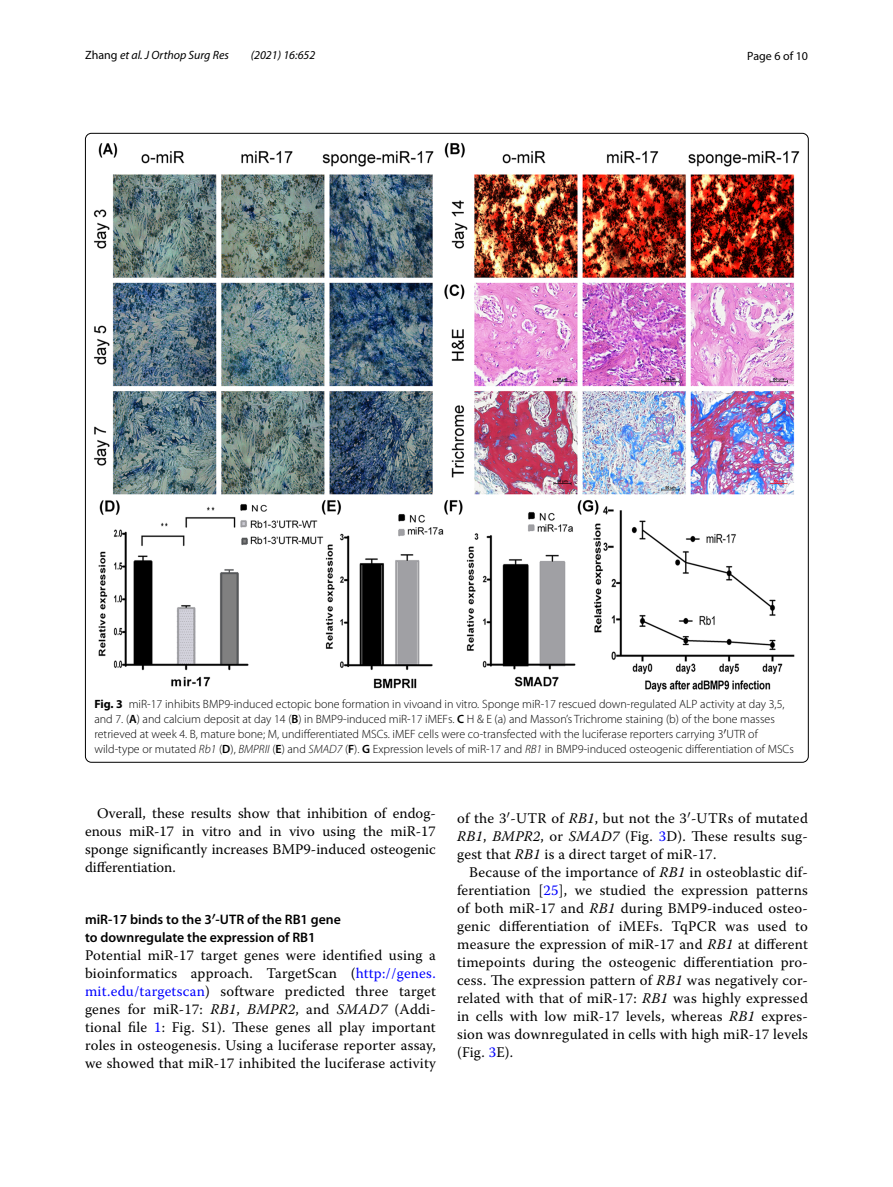
<style>
.page{position:relative;width:893px;height:1187px;background:#fff}
.page>*{position:absolute;margin:0;border:0;box-sizing:border-box;transform-origin:0 0}
.t1{font:14.7px/18px "Warnock Pro";letter-spacing:.015em;color:#000;text-align:justify}
.t2{font:600 13.8px/18px "Myriad Pro";color:#000}
.t3{font:300 12px/15px "Myriad Pro";color:#000}
.t4{font:italic 12px "Myriad Pro";color:#000}
.t5{font:12px "Myriad Pro";color:#000}
.s1{font-style:normal}
.s2{font-weight:700}
.s3{font-style:italic}
.s4{font-weight:600}
.s5{color:#00f}
</style>
<div class="page">
<img style="left:94px;top:142px;width:706px;height:550px">
<p class="t4" style="left:85px;top:48px;width:145px"><span class="s1">Zhang</span> et al. J Orthop Surg Res</p>
<p class="t4" style="left:251px;top:48px;width:66px">(2021) 16:652</p>
<p class="t5" style="left:747px;top:48px;width:62px">Page 6 of 10</p>
<p class="t3" style="left:94px;top:696px;width:701px"><span class="s2">Fig. 3</span> miR-17 inhibits BMP9-induced ectopic bone formation in vivoand in vitro<span class="s3">.</span> Sponge miR-17 rescued down-regulated ALP activity at day 3,5, and 7. (<span class="s4">A</span>) and calcium deposit at day 14 (<span class="s4">B</span>) in BMP9-induced miR-17 iMEFs. <span class="s4">C</span> H &amp; E (a) and Masson’s Trichrome staining (b) of the bone masses retrieved at week 4. B, mature bone; M, undifferentiated MSCs. iMEF cells were co-transfected with the luciferase reporters carrying 3 UTR of wild-type or mutated <span class="s3">Rb1</span> (<span class="s4">D</span>), <span class="s3">BMPRII</span> (<span class="s4">E</span>) and <span class="s3">SMAD7</span> (<span class="s4">F</span>). <span class="s4">G</span> Expression levels of miR-17 and <span class="s3">RB1</span> in BMP9-induced osteogenic differentiation of MSCs</p>
<p class="t1" style="left:85px;top:804px;width:352px;text-indent:12px">Overall, these results show that inhibition of endog&shy;enous miR-17 in vitro and in vivo using the miR-17 sponge significantly increases BMP9-induced osteogenic differentiation.</p>
<p class="t2" style="left:85px;top:910px;width:257px">miR‑17 binds to the 3 ‑UTR of the RB1 gene to downregulate the expression of RB1</p>
<p class="t1" style="left:85px;top:946px;width:352px">Potential miR-17 target genes were identified using a bioinformatics approach. TargetScan (<span class="s5">http://genes. mit.edu/targetscan</span>) software predicted three target genes for miR-17: <span class="s3">RB1</span>, <span class="s3">BMPR2</span>, and <span class="s3">SMAD7</span> (Addi&shy;tional file <span class="s5">1</span>: Fig. S1). These genes all play important roles in osteogenesis. Using a luciferase reporter assay, we showed that miR-17 inhibited the luciferase activity</p>
<p class="t1" style="left:457px;top:808px;width:352px">of the 3 -UTR of <span class="s3">RB1</span>, but not the 3 -UTRs of mutated <span class="s3">RB1</span>, <span class="s3">BMPR2</span>, or <span class="s3">SMAD7</span> (Fig. <span class="s5">3</span>D). These results sug&shy;gest that <span class="s3">RB1</span> is a direct target of miR-17.</p>
<p class="t1" style="left:457px;top:862px;width:352px;text-indent:12px">Because of the importance of <span class="s3">RB1</span> in osteoblastic dif&shy;ferentiation [<span class="s5">25</span>], we studied the expression patterns of both miR-17 and <span class="s3">RB1</span> during BMP9-induced osteo&shy;genic differentiation of iMEFs. TqPCR was used to measure the expression of miR-17 and <span class="s3">RB1</span> at different timepoints during the osteogenic differentiation pro&shy;cess. The expression pattern of <span class="s3">RB1</span> was negatively cor&shy;related with that of miR-17: <span class="s3">RB1</span> was highly expressed in cells with low miR-17 levels, whereas <span class="s3">RB1</span> expres&shy;sion was downregulated in cells with high miR-17 levels (Fig. <span class="s5">3</span>E).</p>
</div>
